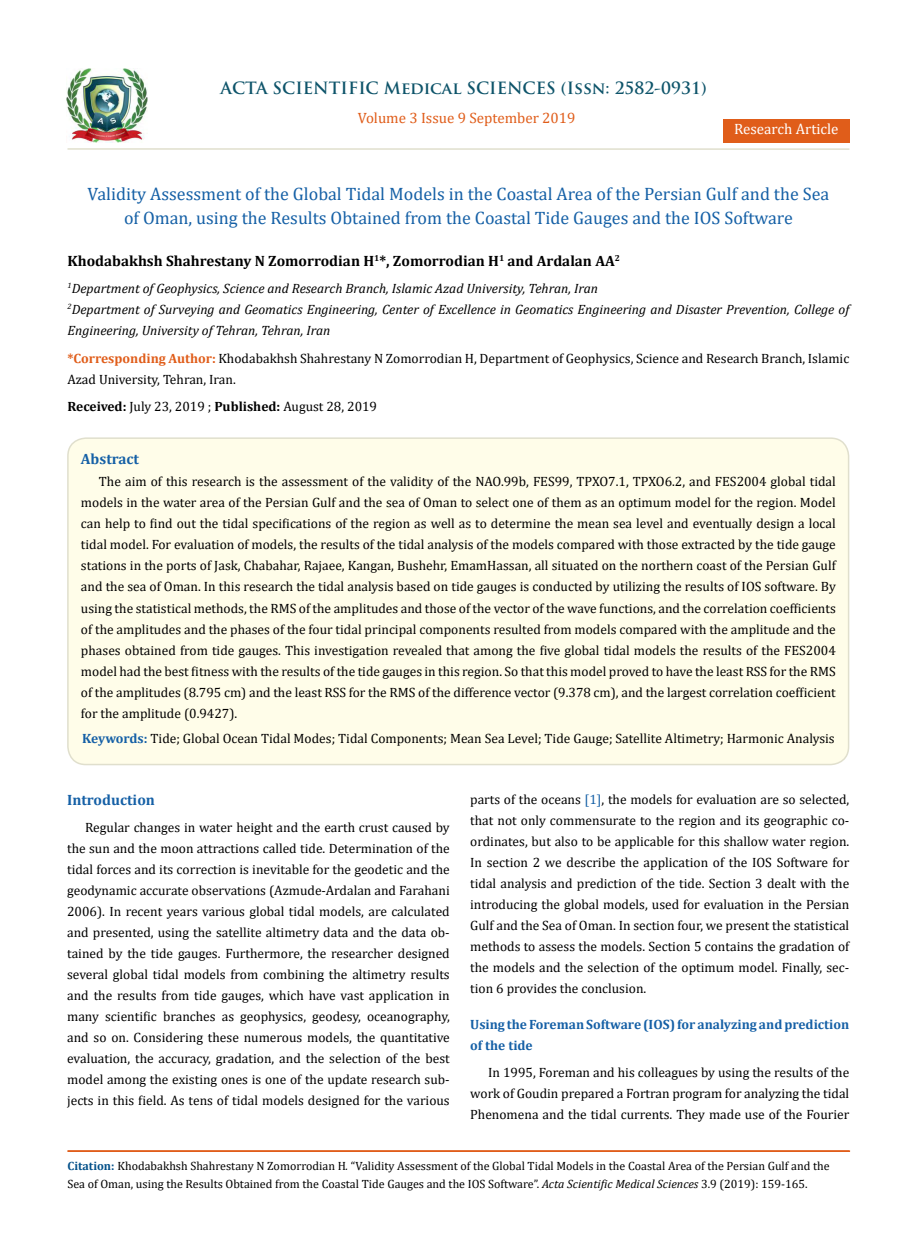
<style>
.page{position:relative;width:917px;height:1260px;background:#fff}
.page>*{position:absolute;margin:0;border:0;box-sizing:border-box;transform-origin:0 0}
.t1{font:18px/24px "Cambria";color:#1560a6;text-align:center}
.t2{font:700 16.5px "Trajan Pro";color:#0e546a}
.t3{font:700 15px "Cambria";color:#000}
.t4{font:15px "Cambria";color:#e05d1a}
.t5{font:700 15px "Cambria";color:#1560a6}
.t6{font:15px "Cambria";color:#fff}
.t7{font:13.5px/21px "Cambria";color:#000;text-align:justify}
.t8{font:italic 13.5px/21px "Cambria";color:#000}
.t9{font:700 13.5px/21px "Cambria";color:#1560a6}
.t10{font:12px/18px "Cambria";color:#000}
.s1{font-weight:700;color:#e05d1a}
.s2{font-weight:700}
.s3{font-weight:700;color:#1560a6}
.s4{color:#1560a6}
.s5{font-weight:700;color:#035089}
.s6{font-style:italic}
</style>
<div class="page">
<img style="left:67px;top:68px;width:80px;height:74px">
<div style="left:723px;top:119px;width:126px;height:24px;background:#e05d1a"></div>
<div style="left:68px;top:438px;width:780px;height:327px;background:#fffde9;border-radius:18px"></div>
<div style="left:67px;top:437px;width:782px;height:328px;border:2px solid #e0dfcd;border-radius:18px"></div>
<hr style="left:67px;top:148px;width:782px;height:2px;background:#e0dfcd">
<div style="left:67px;top:1151px;width:782px;height:1px;border:1px solid #e05d1a"></div>
<p class="t2" style="left:220px;top:77px;width:488px">ACTA SCIENTIFIC Medical SCIENCES (Issn: 2582-0931)</p>
<p class="t4" style="left:358px;top:109px;width:219px">Volume 3 Issue 9 September 2019</p>
<p class="t6" style="left:734px;top:120px;width:106px">Research Article</p>
<h1 class="t1" style="left:88px;top:181px;width:743px">Validity Assessment of the Global Tidal Models in the Coastal Area of the Persian Gulf and the Sea of Oman, using the Results Obtained from the Coastal Tide Gauges and the IOS Software</h1>
<p class="t3" style="left:67px;top:250px;width:554px">Khodabakhsh Shahrestany N Zomorrodian H<sup>1</sup>*, Zomorrodian H<sup>1</sup> and Ardalan AA<sup>2</sup></p>
<p class="t8" style="left:67px;top:277px;width:783px"><sup>1</sup>Department of Geophysics, Science and Research Branch, Islamic Azad University, Tehran, Iran<br><sup>2</sup>Department of Surveying and Geomatics Engineering, Center of Excellence in Geomatics Engineering and Disaster Prevention, College of<br>Engineering, University of Tehran, Tehran, Iran</p>
<p class="t7" style="left:67px;top:347px;width:783px"><span class="s1">*Corresponding Author:</span> Khodabakhsh Shahrestany N Zomorrodian H, Department of Geophysics, Science and Research Branch, Islamic<br>Azad University, Tehran, Iran.</p>
<p class="t7" style="left:67px;top:396px;width:311px"><span class="s2">Received:</span> July 23, 2019 ; <span class="s2">Published:</span> August 28, 2019</p>
<p class="t5" style="left:81px;top:449px;width:60px">Abstract</p>
<p class="t7" style="left:81px;top:471px;width:756px;text-indent:18px">The aim of this research is the assessment of the validity of the NAO.99b, FES99, TPXO7.1, TPXO6.2, and FES2004 global tidal models in the water area of the Persian Gulf and the sea of Oman to select one of them as an optimum model for the region. Model can help to find out the tidal specifications of the region as well as to determine the mean sea level and eventually design a local tidal model. For evaluation of models, the results of the tidal analysis of the models compared with those extracted by the tide gauge stations in the ports of Jask, Chabahar, Rajaee, Kangan, Bushehr, EmamHassan, all situated on the northern coast of the Persian Gulf and the sea of Oman. In this research the tidal analysis based on tide gauges is conducted by utilizing the results of IOS software. By using the statistical methods, the RMS of the amplitudes and those of the vector of the wave functions, and the correlation coefficients of the amplitudes and the phases of the four tidal principal components resulted from models compared with the amplitude and the phases obtained from tide gauges. This investigation revealed that among the five global tidal models the results of the FES2004 model had the best fitness with the results of the tide gauges in this region. So that this model proved to have the least RSS for the RMS of the amplitudes (8.795 cm) and the least RSS for the RMS of the difference vector (9.378 cm), and the largest correlation coefficient for the amplitude (0.9427).</p>
<p class="t7" style="left:82px;top:728px;width:754px"><span class="s3">Keywords:</span> Tide; Global Ocean Tidal Modes; Tidal Components; Mean Sea Level; Tide Gauge; Satellite Altimetry; Harmonic Analysis</p>
<p class="t7" style="left:470px;top:789px;width:380px">parts of the oceans <span class="s4">[1]</span>, the models for evaluation are so selected, that not only commensurate to the region and its geographic co&shy;ordinates, but also to be applicable for this shallow water region.<br>In section 2 we describe the application of the IOS Software for tidal analysis and prediction of the tide. Section 3 dealt with the introducing the global models, used for evaluation in the Persian Gulf and the Sea of Oman. In section four, we present the statistical methods to assess the models. Section 5 contains the gradation of the models and the selection of the optimum model. Finally, sec&shy;tion 6 provides the conclusion.</p>
<p class="t9" style="left:470px;top:1013px;width:380px">Using the Foreman Software (IOS) for analyzing and prediction of the tide</p>
<p class="t7" style="left:470px;top:1062px;width:380px;text-indent:18px">In 1995, Foreman and his colleagues by using the results of the work of Goudin prepared a Fortran program for analyzing the tidal Phenomena and the tidal currents. They made use of the Fourier</p>
<p class="t10" style="left:67px;top:1157px;width:763px"><span class="s5">Citation:</span> Khodabakhsh Shahrestany N Zomorrodian H<span class="s6">.</span> “Validity Assessment of the Global Tidal Models in the Coastal Area of the Persian Gulf and the<br>Sea of Oman, using the Results Obtained from the Coastal Tide Gauges and the IOS Software”. <span class="s6">Acta Scientific Medical Sciences</span> 3.9 (2019): 159-165.</p>
<p class="t5" style="left:67px;top:789px;width:89px">Introduction</p>
<p class="t7" style="left:67px;top:817px;width:384px;text-indent:18px">Regular changes in water height and the earth crust caused by the sun and the moon attractions called tide. Determination of the tidal forces and its correction is inevitable for the geodetic and the geodynamic accurate observations (Azmude-Ardalan and Farahani 2006). In recent years various global tidal models, are calculated and presented, using the satellite altimetry data and the data ob&shy;tained by the tide gauges. Furthermore, the researcher designed several global tidal models from combining the altimetry results and the results from tide gauges, which have vast application in many scientific branches as geophysics, geodesy, oceanography, and so on. Considering these numerous models, the quantitative evaluation, the accuracy, gradation, and the selection of the best model among the existing ones is one of the update research sub&shy;jects in this field. As tens of tidal models designed for the various</p>
</div>
